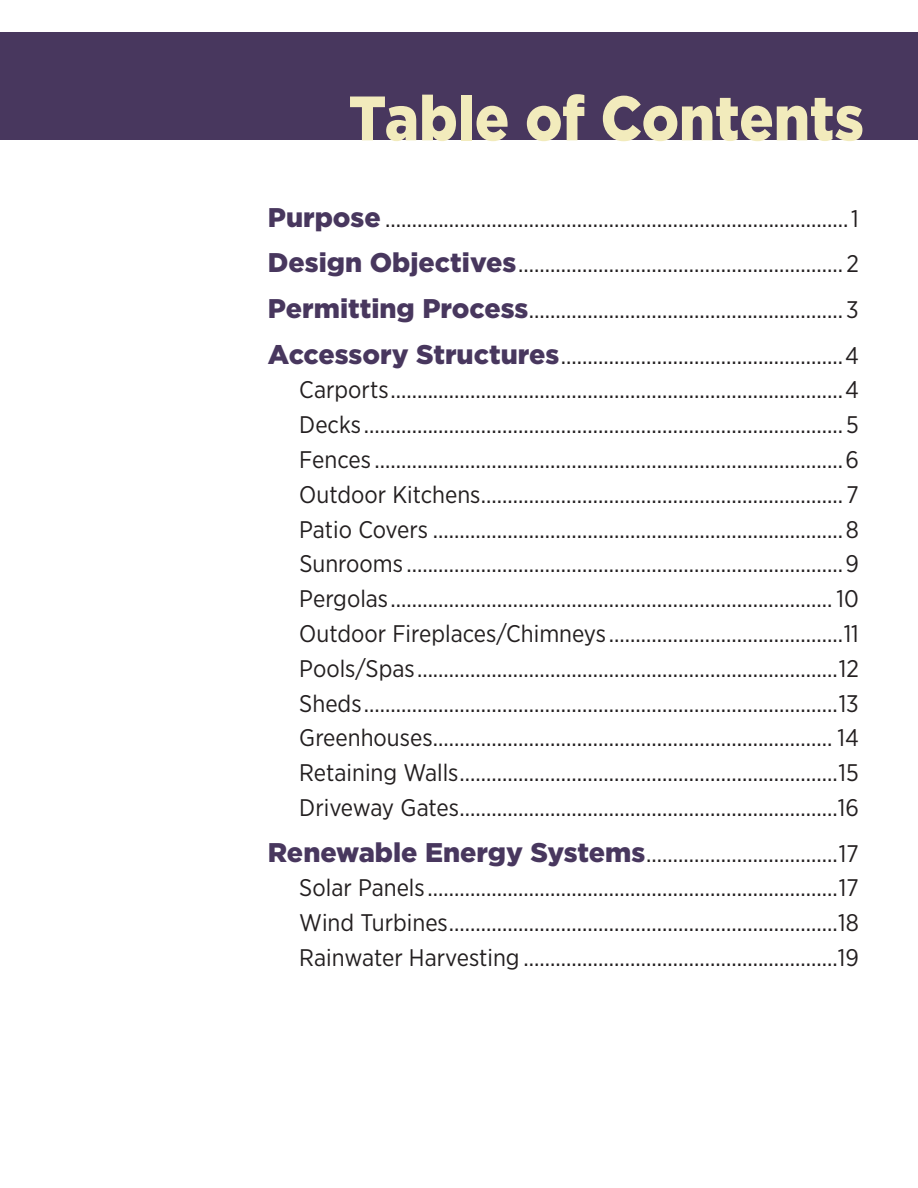
<style>
.page{position:relative;width:918px;height:1188px;background:#fff}
.page>*{position:absolute;margin:0;border:0;box-sizing:border-box;transform-origin:0 0}
.t1{font:900 62.7px "Gotham";color:#f2ebbc;scale:.91 1}
.Contents{font:24px "Gotham Narrow";color:#231f20}
.Contents_sp{font:24px "Gotham Narrow";letter-spacing:-.005em;color:#231f20}
.s1{font-family:"Gotham";font-weight:900;font-size:27px;color:#48375e}
</style>
<div class="page">
<div style="left:0;top:32px;width:918px;height:108px;background:#48375e"></div>
<p class="t1" style="left:349px;top:75px;width:568px">Table of Contents</p>
<p class="Contents_sp" style="left:268px;top:203px;width:593px"><span class="s1">Purpose</span> .......................................................................................1</p>
<p class="Contents_sp" style="left:268px;top:249px;width:593px"><span class="s1">Design Objectives</span>.............................................................2</p>
<p class="Contents_sp" style="left:268px;top:295px;width:593px"><span class="s1">Permitting Process</span>...........................................................3</p>
<p class="Contents" style="left:268px;top:340px;width:592px"><span class="s1">Accessory Structures</span>.....................................................4</p>
<p class="Contents" style="left:299px;top:375px;width:561px">Carports.....................................................................................4</p>
<p class="Contents" style="left:299px;top:410px;width:561px">Decks..........................................................................................5</p>
<p class="Contents" style="left:299px;top:445px;width:561px">Fences ........................................................................................6</p>
<p class="Contents" style="left:299px;top:479px;width:561px">Outdoor Kitchens.................................................................... 7</p>
<p class="Contents" style="left:299px;top:514px;width:561px">Patio Covers .............................................................................8</p>
<p class="Contents" style="left:299px;top:549px;width:561px">Sunrooms ..................................................................................9</p>
<p class="Contents" style="left:299px;top:584px;width:561px">Pergolas................................................................................... 10</p>
<p class="Contents" style="left:299px;top:619px;width:561px">Outdoor Fireplaces/Chimneys............................................11</p>
<p class="Contents" style="left:299px;top:653px;width:561px">Pools/Spas...............................................................................12</p>
<p class="Contents" style="left:299px;top:688px;width:561px">Sheds.........................................................................................13</p>
<p class="Contents" style="left:299px;top:723px;width:561px">Greenhouses........................................................................... 14</p>
<p class="Contents" style="left:299px;top:758px;width:561px">Retaining Walls.......................................................................15</p>
<p class="Contents_sp" style="left:299px;top:793px;width:561px">Driveway Gates.......................................................................16</p>
<p class="Contents" style="left:268px;top:838px;width:592px"><span class="s1">Renewable Energy Systems</span>....................................17</p>
<p class="Contents" style="left:299px;top:873px;width:561px">Solar Panels .............................................................................17</p>
<p class="Contents" style="left:299px;top:908px;width:561px">Wind Turbines.........................................................................18</p>
<p class="Contents" style="left:299px;top:943px;width:561px">Rainwater Harvesting ...........................................................19</p>
</div>
